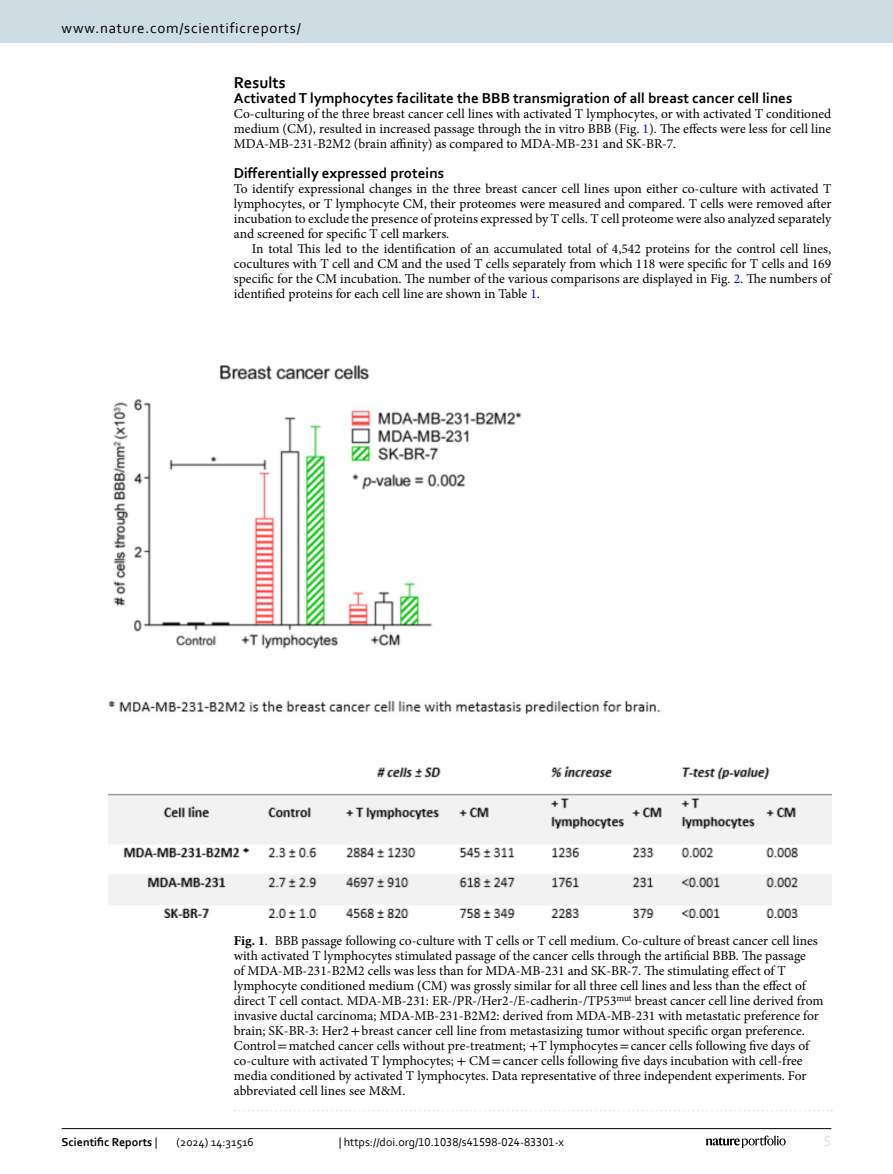
<style>
.page{position:relative;width:893px;height:1174px;background:#fff}
.page>*{position:absolute;margin:0;border:0;box-sizing:border-box;transform-origin:0 0}
.Head_1{font:700 16.5px "Corbel";color:#000}
.Head_2_After_1{font:700 15px "Corbel";color:#000}
.t1{font:15px "Corbel";letter-spacing:.05em;color:#000}
.Head_2{font:700 15px "Corbel";color:#000}
.t2{font:15px "Corbel";color:#d9e4eb}
.Figure_Caption{font:13.5px/15px "Minion Pro";color:#000}
.Body_Text{font:13.5px/15px "Minion Pro";color:#000;text-align:justify}
.Body_Text_Indent{font:13.5px/15px "Minion Pro";letter-spacing:-.005em;color:#000;text-align:justify}
.t3{font:12px "Corbel";color:#000}
.t4{font:700 12px "Corbel";color:#000}
.s1{color:#00f}
.s2{font-weight:700}
.s3{font-family:"STIX"}
.s4{font-weight:400}
</style>
<div class="page">
<img style="left:108px;top:366px;width:723px;height:551px">
<svg style="left:235px;top:1110px;width:597px;height:1px"></svg>
<hr style="left:62px;top:1128px;width:769px;height:1px;background:#000">
<svg style="left:706px;top:1135px;width:80px;height:12px"></svg>
<div style="left:0;top:0;width:893px;height:43px;background:#cedde4"></div>
<p class="t1" style="left:62px;top:18px;width:241px">www.nature.com/scientificreports/</p>
<p class="Head_1" style="left:234px;top:72px;width:53px">Results</p>
<p class="Head_2_After_1" style="left:234px;top:89px;width:560px">Activated T lymphocytes facilitate the BBB transmigration of all breast cancer cell lines</p>
<p class="Body_Text" style="left:234px;top:106px;width:599px">Co-culturing of the three breast cancer cell lines with activated T lymphocytes, or with activated T conditioned medium (CM), resulted in increased passage through the in vitro BBB (Fig. <span class="s1">1</span>). The effects were less for cell line MDA-MB-231-B2M2 (brain affinity) as compared to MDA-MB-231 and SK-BR-7.</p>
<p class="Head_2" style="left:234px;top:164px;width:212px">Differentially expressed proteins</p>
<p class="Body_Text" style="left:234px;top:181px;width:599px">To identify expressional changes in the three breast cancer cell lines upon either co-culture with activated T lymphocytes, or T lymphocyte CM, their proteomes were measured and compared. T cells were removed after incubation to exclude the presence of proteins expressed by T cells. T cell proteome were also analyzed separately and screened for specific T cell markers.</p>
<p class="Body_Text_Indent" style="left:234px;top:241px;width:599px;text-indent:18px">In total This led to the identification of an accumulated total of 4,542 proteins for the control cell lines, cocultures with T cell and CM and the used T cells separately from which 118 were specific for T cells and 169 specific for the CM incubation. The number of the various comparisons are displayed in Fig. <span class="s1">2</span>. The numbers of identified proteins for each cell line are shown in Table <span class="s1">1</span>.</p>
<p class="Figure_Caption" style="left:234px;top:933px;width:591px"><span class="s2">Fig. 1</span>. BBB passage following co-culture with T cells or T cell medium. Co-culture of breast cancer cell lines with activated T lymphocytes stimulated passage of the cancer cells through the artificial BBB. The passage<br>of MDA-MB-231-B2M2 cells was less than for MDA-MB-231 and SK-BR-7. The stimulating effect of T lymphocyte conditioned medium (CM) was grossly similar for all three cell lines and less than the effect of direct T cell contact. MDA-MB-231: ER-/PR-/Her2-/E-cadherin-/TP53<sup>mut</sup> breast cancer cell line derived from invasive ductal carcinoma; MDA-MB-231-B2M2: derived from MDA-MB-231 with metastatic preference for brain; SK-BR-3: Her2<span class="s3">+</span>breast cancer cell line from metastasizing tumor without specific organ preference.<br>Control<span class="s3">=</span>matched cancer cells without pre-treatment; <span class="s3">+</span>T lymphocytes<span class="s3">=</span>cancer cells following five days of co-culture with activated T lymphocytes; <span class="s3">+</span> CM<span class="s3">=</span>cancer cells following five days incubation with cell-free media conditioned by activated T lymphocytes. Data representative of three independent experiments. For abbreviated cell lines see M&amp;M.</p>
<p class="t4" style="left:62px;top:1134px;width:97px">Scientific Reports <span class="s4">|</span></p>
<p class="t3" style="left:177px;top:1134px;width:79px">(2024) 14:31516</p>
<p class="t3" style="left:339px;top:1134px;width:227px">| https://doi.org/10.1038/s41598-024-83301-x</p>
<p class="t2" style="left:824px;top:1132px;width:9px">5</p>
</div>
